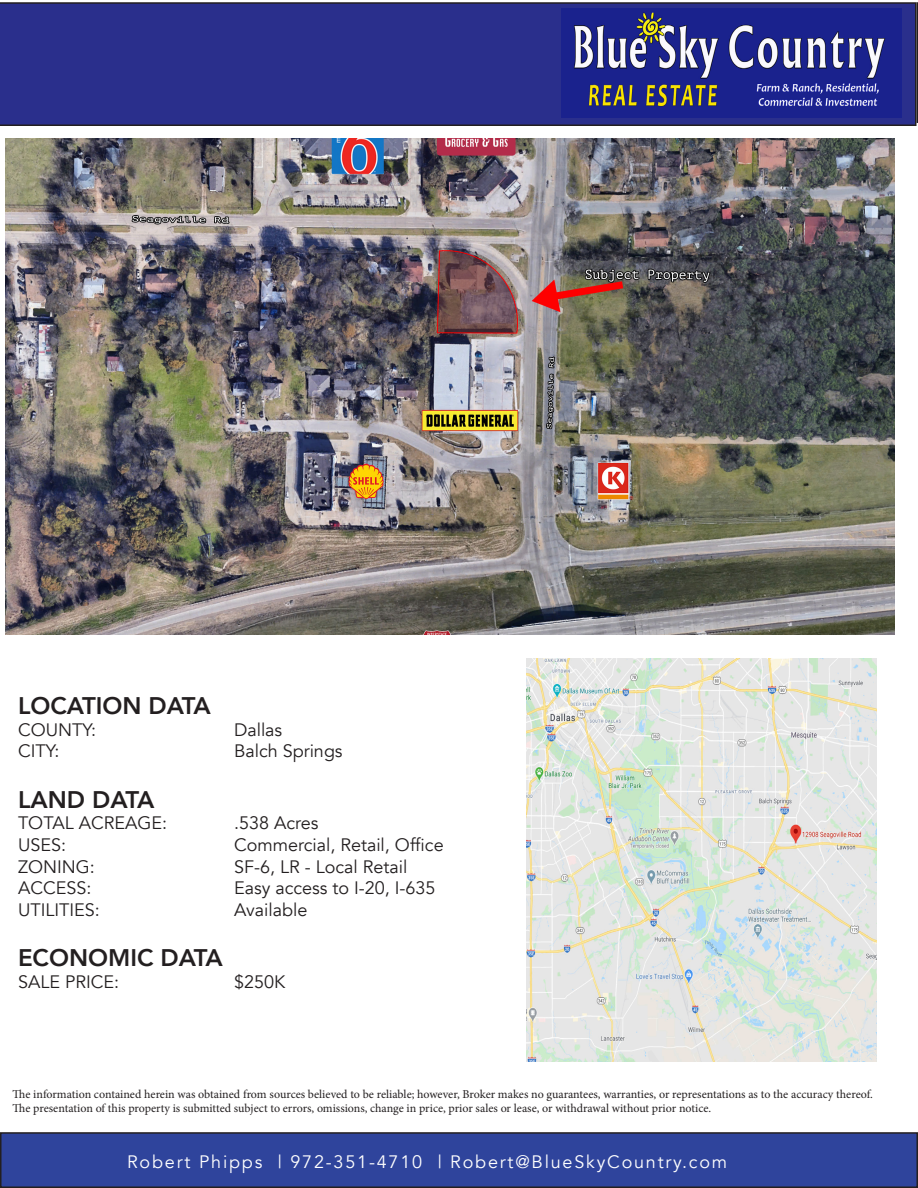
<style>
.page{position:relative;width:918px;height:1188px;background:#fff}
.page>*{position:absolute;margin:0;border:0;box-sizing:border-box;transform-origin:0 0}
.t1{font:800 24px "Avenir";color:#231f20}
.t2{font:18px "Avenir";color:#231f20}
.t3{font:18px "Avenir";letter-spacing:.1em;color:#fff}
.t4{font:12px/14.4px "Minion Pro";color:#231f20}
</style>
<div class="page">
<svg style="left:0;top:2px;width:916px;height:124px;background:#30358b"></svg>
<div style="left:1px;top:1133px;width:916px;height:54px;background:#2f449c"></div>
<div style="left:0;top:1132px;width:918px;height:56px;border:2px solid #231f20"></div>
<img style="left:5px;top:139px;width:890px;height:495px">
<img style="left:527px;top:658px;width:350px;height:404px">
<svg style="left:916px;top:2px;width:2px;height:121px"></svg>
<p class="t1" style="left:18px;top:687px;width:194px">LOCATION DATA</p>
<p class="t2" style="left:18px;top:719px;width:80px">COUNTY:</p>
<p class="t2" style="left:234px;top:719px;width:50px">Dallas</p>
<p class="t2" style="left:18px;top:740px;width:43px">CITY:</p>
<p class="t2" style="left:234px;top:740px;width:110px">Balch Springs</p>
<p class="t1" style="left:18px;top:781px;width:138px">LAND DATA</p>
<p class="t2" style="left:18px;top:812px;width:151px">TOTAL ACREAGE:</p>
<p class="t2" style="left:234px;top:812px;width:86px">.538 Acres</p>
<p class="t2" style="left:18px;top:834px;width:50px">USES:</p>
<p class="t2" style="left:234px;top:834px;width:211px">Commercial, Retail, Office</p>
<p class="t2" style="left:18px;top:856px;width:78px">ZONING:</p>
<p class="t2" style="left:234px;top:856px;width:175px">SF-6, LR - Local Retail</p>
<p class="t2" style="left:18px;top:877px;width:75px">ACCESS:</p>
<p class="t2" style="left:234px;top:877px;width:203px">Easy access to I-20, I-635</p>
<p class="t2" style="left:18px;top:899px;width:83px">UTILITIES:</p>
<p class="t2" style="left:234px;top:899px;width:75px">Available</p>
<p class="t1" style="left:18px;top:939px;width:206px">ECONOMIC DATA</p>
<p class="t2" style="left:18px;top:971px;width:103px">SALE PRICE:</p>
<p class="t2" style="left:234px;top:971px;width:53px">$250K</p>
<p class="t4" style="left:13px;top:1087px;width:862px">The information contained herein was obtained from sources believed to be reliable; however, Broker makes no guarantees, warranties, or representations as to the accuracy thereof.<br>The presentation of this property is submitted subject to errors, omissions, change in price, prior sales or lease, or withdrawal without prior notice.</p>
<p class="t3" style="left:127px;top:1151px;width:602px">Robert Phipps | 972-351-4710 | Robert@BlueSkyCountry.com</p>
</div>
